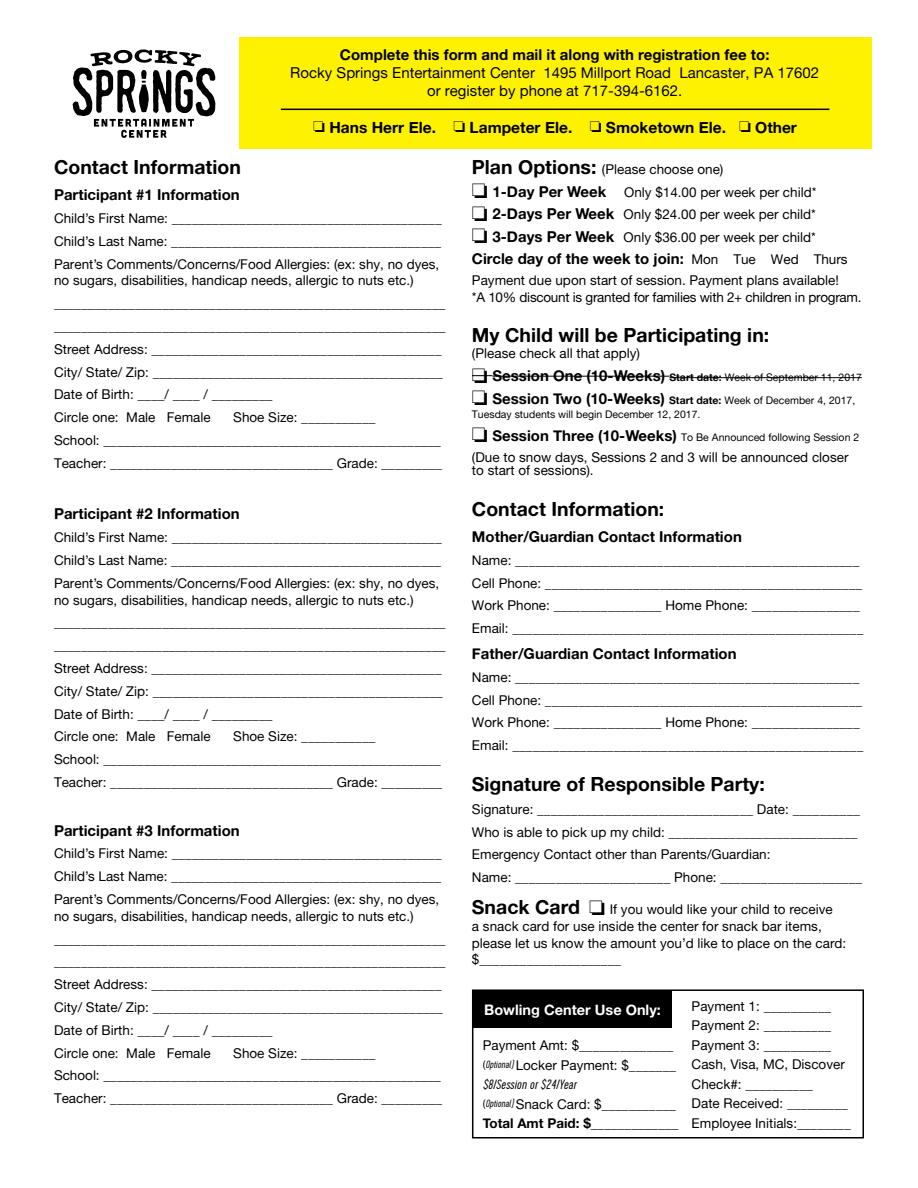
<style>
.page{position:relative;width:918px;height:1188px;background:#fff}
.page>*{position:absolute;margin:0;border:0;box-sizing:border-box;transform-origin:0 0}
.t1{font:19.5px "Alte Haas Grotesk Bold";color:#000}
.t2{font:15.6px "Alte Haas Grotesk Bold";color:#000}
.t3{font:15px "Alte Haas Grotesk Bold";color:#000}
.t4{font:15px/18px "Alte Haas Grotesk";color:#000;text-align:center}
.t5{font:14.55px "Alte Haas Grotesk Bold";color:#fff}
.t6{font:13.5px/22.8px "Alte Haas Grotesk";color:#000}
.t7{font:13.5px/16.5px "Alte Haas Grotesk";letter-spacing:-.02em;color:#000}
.t8{font:13.5px "Alte Haas Grotesk Bold";color:#000}
.t9{font:italic 300 13.5px "Cervo";color:#000}
.t10{font:10.5px/13.8px "Alte Haas Grotesk";color:#000}
.s1{font-family:"Alte Haas Grotesk Bold";font-size:19.5px}
.s2{font-family:"Alte Haas Grotesk Bold";font-size:15px}
.s3{font-family:"Alte Haas Grotesk";font-size:13.5px}
.s4{font-family:"Alte Haas Grotesk Bold"}
.s5{font-size:10.5px}
.s6{font-family:"Cervo";font-weight:300;font-style:italic;font-size:10.5px}
</style>
<div class="page">
<div style="left:239px;top:37px;width:633px;height:111px;background:#fff200"></div>
<svg style="left:73px;top:49px;width:142px;height:89px"></svg>
<svg style="left:472px;top:375px;width:21px;height:1px"></svg>
<hr style="left:493px;top:376px;width:176px;height:1px;background:#000">
<hr style="left:669px;top:377px;width:193px;height:1px;background:#000">
<div style="left:472px;top:989px;width:392px;height:149px;border:2px solid #000"></div>
<div style="left:473px;top:990px;width:199px;height:38px;background:#000"></div>
<hr style="left:281px;top:109px;width:548px;height:1px;background:#000">
<p class="t3" style="left:340px;top:46px;width:431px">Complete this form and mail it along with registration fee to:</p>
<p class="t4" style="left:290px;top:64px;width:531px">Rocky Springs Entertainment Center 1495 Millport Road Lancaster, PA 17602 or register by phone at 717-394-6162.</p>
<p class="t2" style="left:313px;top:118px;width:485px">□ Hans Herr Ele. □ Lampeter Ele. □ Smoketown Ele. □ Other</p>
<h1 class="t1" style="left:54px;top:155px;width:189px">Contact Information</h1>
<p class="t3" style="left:54px;top:186px;width:187px">Participant #1 Information</p>
<p class="t6" style="left:54px;top:207px;width:389px;text-align:justify">Child’s First Name: ________________________________________ Child’s Last Name: ________________________________________ Parent’s Comments/Concerns/Food Allergies: (ex: shy, no dyes,</p>
<p class="t6" style="left:54px;top:269px;width:393px">no sugars, disabilities, handicap needs, allergic to nuts etc.) __________________________________________________________ __________________________________________________________ Street Address: ___________________________________________ City/ State/ Zip: ___________________________________________ Date of Birth: ____/ ____ / _________<br>Circle one: Male Female</p>
<p class="t6" style="left:54px;top:406px;width:390px;text-indent:179px">Shoe Size: ___________<br>School: __________________________________________________<br>Teacher: _________________________________ Grade: _________</p>
<p class="t3" style="left:54px;top:505px;width:187px">Participant #2 Information</p>
<p class="t6" style="left:54px;top:526px;width:389px;text-align:justify">Child’s First Name: ________________________________________ Child’s Last Name: ________________________________________ Parent’s Comments/Concerns/Food Allergies: (ex: shy, no dyes,</p>
<p class="t6" style="left:54px;top:588px;width:393px">no sugars, disabilities, handicap needs, allergic to nuts etc.) __________________________________________________________ __________________________________________________________ Street Address: ___________________________________________ City/ State/ Zip: ___________________________________________ Date of Birth: ____/ ____ / _________<br>Circle one: Male Female</p>
<p class="t6" style="left:54px;top:725px;width:390px;text-indent:179px">Shoe Size: ___________<br>School: __________________________________________________<br>Teacher: _________________________________ Grade: _________</p>
<p class="t3" style="left:54px;top:821px;width:187px">Participant #3 Information</p>
<p class="t6" style="left:54px;top:842px;width:389px;text-align:justify">Child’s First Name: ________________________________________ Child’s Last Name: ________________________________________ Parent’s Comments/Concerns/Food Allergies: (ex: shy, no dyes,</p>
<p class="t6" style="left:54px;top:904px;width:393px">no sugars, disabilities, handicap needs, allergic to nuts etc.) __________________________________________________________ __________________________________________________________ Street Address: ___________________________________________ City/ State/ Zip: ___________________________________________ Date of Birth: ____/ ____ / _________<br>Circle one: Male Female</p>
<p class="t6" style="left:54px;top:1041px;width:390px;text-indent:179px">Shoe Size: ___________<br>School: __________________________________________________<br>Teacher: _________________________________ Grade: _________</p>
<p class="t6" style="left:472px;top:158px;width:253px"><span class="s1">Plan Options:</span> (Please choose one)</p>
<p class="t6" style="left:472px;top:181px;width:346px">□ <span class="s2">1-Day Per Week</span> Only $14.00 per week per child*</p>
<p class="t6" style="left:472px;top:203px;width:346px">□ <span class="s2">2-Days Per Week</span> Only $24.00 per week per child*</p>
<p class="t6" style="left:472px;top:226px;width:346px">□ <span class="s2">3-Days Per Week</span> Only $36.00 per week per child*</p>
<p class="t3" style="left:472px;top:250px;width:377px">Circle day of the week to join: <span class="s3">Mon Tue Wed Thurs</span></p>
<p class="t7" style="left:472px;top:272px;width:391px">Payment due upon start of session. Payment plans available!<br>*A 10% discount is granted for families with 2+ children in program.</p>
<h1 class="t1" style="left:472px;top:323px;width:299px">My Child will be Participating in:</h1>
<p class="t6" style="left:472px;top:342px;width:170px">(Please check all that apply)</p>
<p class="t10" style="left:472px;top:370px;width:391px">□ <span class="s2">Session One (10-Weeks)</span> <span class="s4">Start date:</span> Week of September 11, 2017</p>
<p class="t10" style="left:472px;top:393px;width:385px">□ <span class="s2">Session Two (10-Weeks)</span> <span class="s4">Start date:</span> Week of December 4, 2017,<br>Tuesday students will begin December 12, 2017.</p>
<p class="t10" style="left:472px;top:430px;width:389px">□ <span class="s2">Session Three (10-Weeks)</span> To Be Announced following Session 2</p>
<p class="t6" style="left:472px;top:450px;width:378px;line-height:13.8px">(Due to snow days, Sessions 2 and 3 will be announced closer to start of sessions).</p>
<h1 class="t1" style="left:472px;top:497px;width:194px">Contact Information:</h1>
<p class="t3" style="left:472px;top:527px;width:271px">Mother/Guardian Contact Information</p>
<p class="t6" style="left:472px;top:548px;width:393px">Name: ___________________________________________________ Cell Phone: _______________________________________________ Work Phone: ________________ Home Phone: ________________ Email: ____________________________________________________</p>
<p class="t3" style="left:472px;top:644px;width:266px">Father/Guardian Contact Information</p>
<p class="t6" style="left:472px;top:665px;width:393px">Name: ___________________________________________________ Cell Phone: _______________________________________________ Work Phone: ________________ Home Phone: ________________ Email: ____________________________________________________</p>
<h1 class="t1" style="left:472px;top:772px;width:294px">Signature of Responsible Party:</h1>
<p class="t6" style="left:472px;top:797px;width:392px">Signature: ________________________________ Date: __________ Who is able to pick up my child: ____________________________ Emergency Contact other than Parents/Guardian:<br>Name: _______________________ Phone: _____________________</p>
<p class="t6" style="left:472px;top:901px;width:376px;line-height:16.8px"><span class="s1">Snack Card</span> □ If you would like your child to receive<br>a snack card for use inside the center for snack bar items, please let us know the amount you’d like to place on the card: $_____________________</p>
<p class="t5" style="left:484px;top:1001px;width:178px">Bowling Center Use Only:</p>
<p class="t6" style="left:483px;top:1035px;width:195px;line-height:19.5px">Payment Amt: $______________ <span class="s5">(</span><span class="s6">Optional)</span> Locker Payment: $_______</p>
<p class="t9" style="left:483px;top:1077px;width:95px">$8/Session or $24/Year</p>
<p class="t6" style="left:483px;top:1092px;width:195px"><span class="s5">(</span><span class="s6">Optional)</span> Snack Card: $___________</p>
<p class="t8" style="left:483px;top:1115px;width:197px">Total Amt Paid: $_____________</p>
<p class="t6" style="left:692px;top:996px;width:161px;line-height:19.5px">Payment 1: __________<br>Payment 2: __________<br>Payment 3: __________<br>Cash, Visa, MC, Discover<br>Check#: __________<br>Date Received: _________<br>Employee Initials:________</p>
</div>
